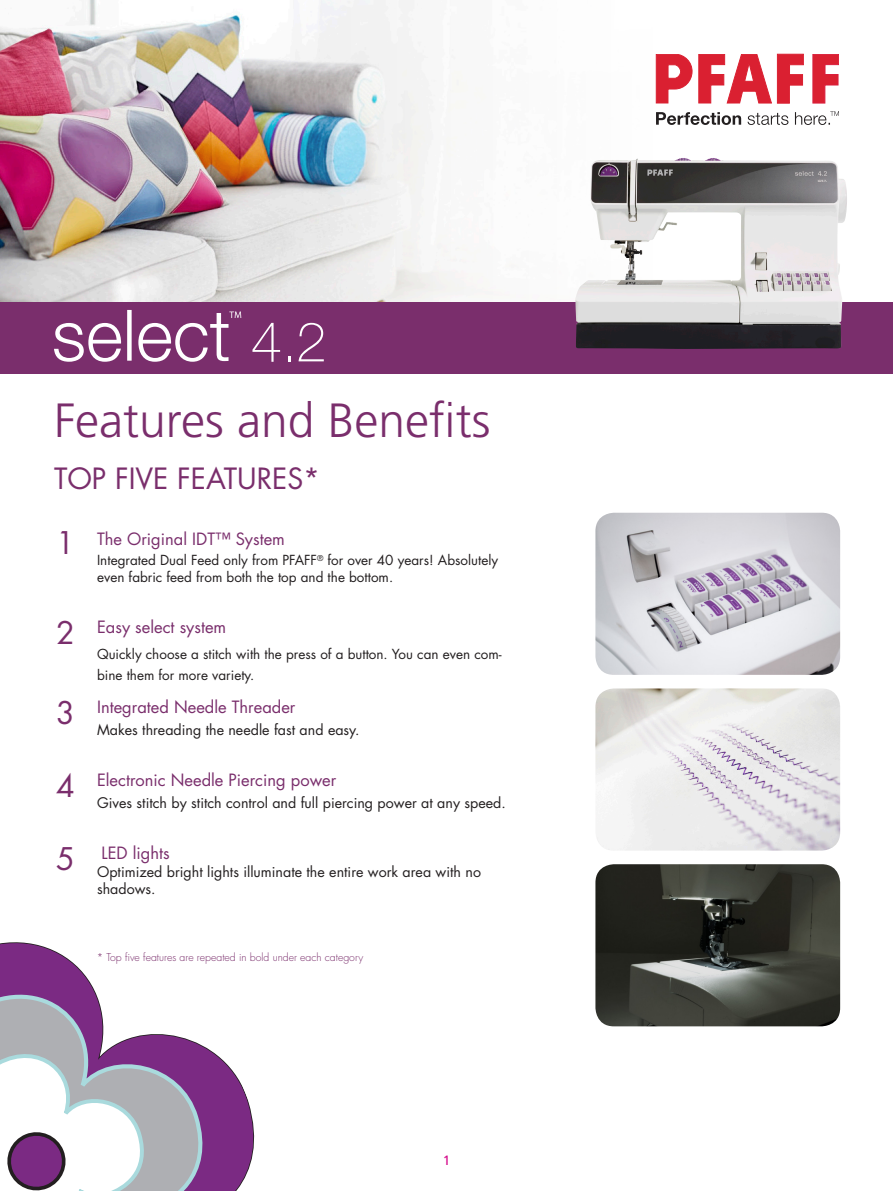
<style>
.page{position:relative;width:893px;height:1191px;background:#fff}
.page>*{position:absolute;margin:0;border:0;box-sizing:border-box;transform-origin:0 0}
.Rubrik{font:300 48px "Frutiger LT Std";color:#7a2e6c}
.Brod_text{font:30.3px "Futura Std";color:#7a2e6c}
.Rubrik_1{font:28.5px "Futura Std";color:#7a2e6c}
.Feature_bröd{font:16.5px "Futura Std";color:#7a2e6c}
.Feature_bröd-2{font:14.25px/17.2px "Futura Std";color:#231f20}
.Brödtext{font:13.5px/16.5px "Futura Std";color:#231f20}
.t1{font:13.5px "Frutiger LT Std";color:#d50d8c}
.t2{font:300 10.5px "Futura Std";color:#7a2e6c}
</style>
<div class="page">
<svg style="left:656px;top:54px;width:36px;height:49px"></svg>
<svg style="left:699px;top:54px;width:105px;height:49px"></svg>
<svg style="left:813px;top:54px;width:26px;height:49px"></svg>
<svg style="left:656px;top:111px;width:183px;height:14px"></svg>
<img style="left:0;top:0;width:655px;height:302px">
<svg style="left:0;top:302px;width:893px;height:71px;background:#793f6e"></svg>
<svg style="left:54px;top:310px;width:187px;height:52px"></svg>
<svg style="left:288px;top:356px;width:3px;height:5px"></svg>
<svg style="left:299px;top:323px;width:25px;height:38px"></svg>
<svg style="left:252px;top:323px;width:28px;height:39px"></svg>
<svg style="left:0;top:942px;width:255px;height:249px"></svg>
<svg style="left:0;top:973px;width:214px;height:218px"></svg>
<svg style="left:0;top:1041px;width:151px;height:150px"></svg>
<img style="left:587px;top:158px;width:96px;height:123px">
<img style="left:595px;top:513px;width:245px;height:162px">
<img style="left:595px;top:864px;width:245px;height:162px">
<img style="left:595px;top:688px;width:245px;height:162px">
<p class="Rubrik" style="left:54px;top:393px;width:438px">Features and Benefits</p>
<p class="Rubrik_1" style="left:54px;top:460px;width:268px">TOP FIVE FEATURES*</p>
<p class="Brod_text" style="left:56px;top:523px;width:20px">1</p>
<p class="Brod_text" style="left:56px;top:614px;width:20px">2</p>
<p class="Brod_text" style="left:56px;top:694px;width:20px">3</p>
<p class="Brod_text" style="left:56px;top:766px;width:20px">4</p>
<p class="Brod_text" style="left:56px;top:839px;width:20px">5</p>
<p class="Feature_bröd" style="left:97px;top:528px;width:189px">The Original IDT™ System</p>
<p class="Brödtext" style="left:97px;top:552px;width:403px">Integrated Dual Feed only from PFAFF<sup>®</sup> for over 40 years! Absolutely even fabric feed from both the top and the bottom.</p>
<p class="Feature_bröd" style="left:97px;top:617px;width:131px">Easy select system</p>
<p class="Brödtext" style="left:97px;top:643px;width:406px;line-height:21px">Quickly choose a stitch with the press of a button. You can even com&shy;bine them for more variety.</p>
<p class="Feature_bröd" style="left:97px;top:697px;width:200px">Integrated Needle Threader</p>
<p class="Feature_bröd-2" style="left:97px;top:721px;width:264px">Makes threading the needle fast and easy.</p>
<p class="Feature_bröd" style="left:97px;top:770px;width:241px">Electronic Needle Piercing power</p>
<p class="Feature_bröd-2" style="left:97px;top:794px;width:410px">Gives stitch by stitch control and full piercing power at any speed.</p>
<p class="Feature_bröd" style="left:101px;top:843px;width:70px">LED lights</p>
<p class="Feature_bröd-2" style="left:97px;top:863px;width:385px">Optimized bright lights illuminate the entire work area with no shadows.</p>
<p class="t2" style="left:97px;top:951px;width:268px">* Top five features are repeated in bold under each category</p>
<p class="t1" style="left:443px;top:1152px;width:9px">1</p>
</div>
